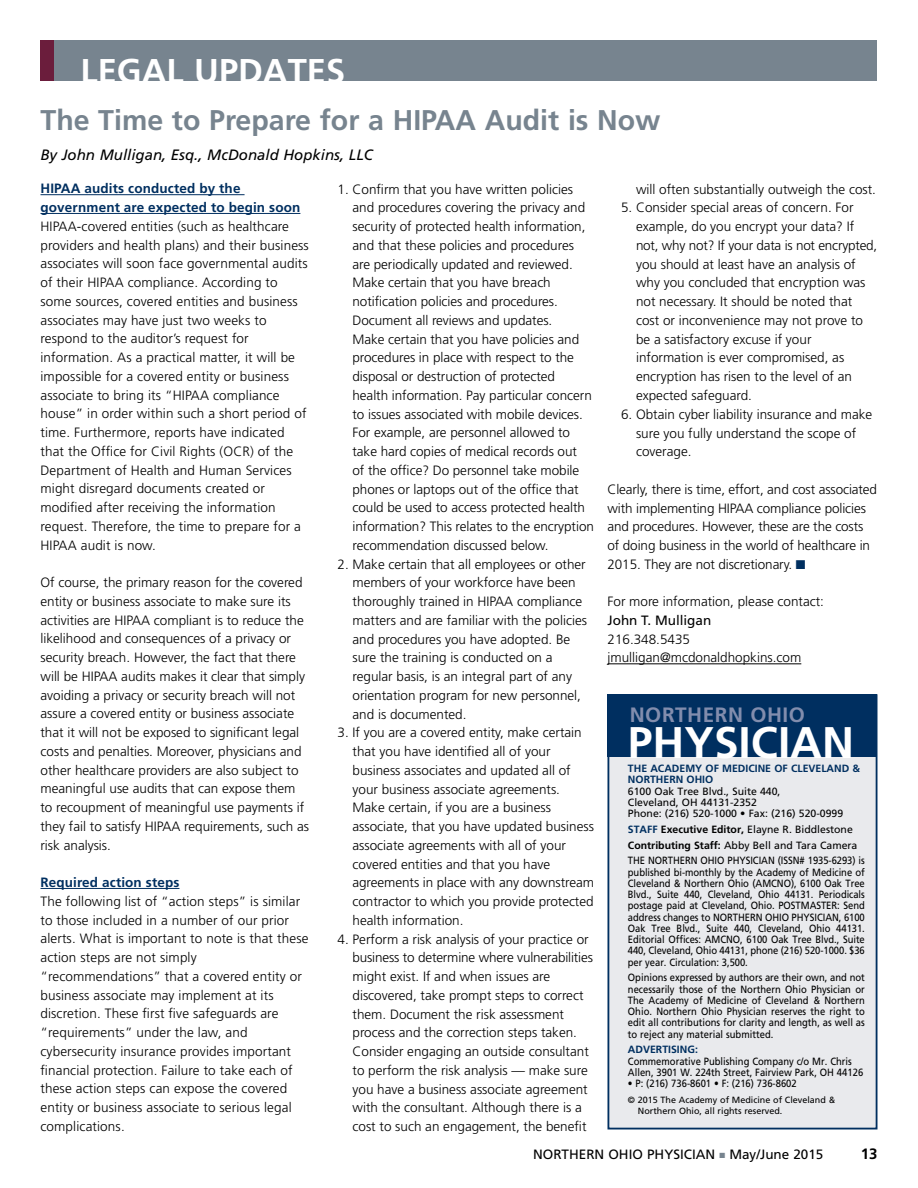
<style>
.page{position:relative;width:918px;height:1188px;background:#fff}
.page>*{position:absolute;margin:0;border:0;box-sizing:border-box;transform-origin:0 0}
.t1{font:700 44.25px "Frutiger";color:#fff}
.t2{font:700 34.35px "Frutiger";color:#fff}
.t3{font:700 28.5px "Frutiger";color:#77848f}
.t4{font:700 20.7px "Frutiger";letter-spacing:.025em;color:#828dad}
.t5{font:italic 15px "Frutiger";color:#000}
.t6{font:700 15px "Frutiger";color:#000}
.t7{font:300 13.5px/18.8px "Frutiger";color:#000}
.t8{font:700 13.5px/18.8px "Frutiger";letter-spacing:.01em;color:#002f60}
.t9{font:13.5px "Frutiger";color:#000}
.t10{font:10.5px/11.2px "Frutiger";color:#000;text-align:justify;scale:.9 1}
.t11{font:10.5px/11.2px "Frutiger";color:#000}
.t12{font:700 10.5px "Frutiger";color:#002f60}
.t13{font:9px/11.2px "Frutiger";color:#000}
.s1{color:#002f60}
.s2{font-weight:700;color:#002f60}
.s3{font-weight:700}
.s4{color:#77848f}
</style>
<div class="page">
<div style="left:40px;top:40px;width:837px;height:41px;background:#77848f"></div>
<div style="left:40px;top:40px;width:14px;height:41px;background:#6b1d3c"></div>
<hr style="left:40px;top:194px;width:205px;height:1px;background:#002f60">
<hr style="left:40px;top:213px;width:260px;height:1px;background:#002f60">
<hr style="left:40px;top:888px;width:139px;height:1px;background:#002f60">
<hr style="left:608px;top:663px;width:193px;height:1px;background:#000">
<div style="left:607px;top:694px;width:270px;height:435px;background:#e9eaed;border:2px solid #002f60"></div>
<div style="left:608px;top:694px;width:270px;height:63px;background:#002f60"></div>
<h2 class="t2" style="left:81px;top:51px;width:136px">Legal updates</h2>
<h3 class="t3" style="left:40px;top:104px;width:622px">The Time to Prepare for a HIPAA Audit is Now</h3>
<p class="t5" style="left:40px;top:146px;width:334px">By John Mulligan, Esq., McDonald Hopkins, LLC</p>
<p class="t8" style="left:40px;top:179px;width:261px">HIPAA audits conducted by the government are expected to begin soon</p>
<p class="t7" style="left:40px;top:217px;width:270px">HIPAA-covered entities (such as healthcare providers and health plans) and their business associates will soon face governmental audits of their HIPAA compliance. According to some sources, covered entities and business associates may have just two weeks to respond to the auditor’s request for information. As a practical matter, it will be impossible for a covered entity or business associate to bring its “HIPAA compliance house” in order within such a short period of time. Furthermore, reports have indicated that the Office for Civil Rights (OCR) of the Department of Health and Human Services might disregard documents created or modified after receiving the information request. Therefore, the time to prepare for a HIPAA audit is now.</p>
<p class="t7" style="left:40px;top:573px;width:270px">Of course, the primary reason for the covered entity or business associate to make sure its activities are HIPAA compliant is to reduce the likelihood and consequences of a privacy or security breach. However, the fact that there will be HIPAA audits makes it clear that simply avoiding a privacy or security breach will not assure a covered entity or business associate that it will not be exposed to significant legal costs and penalties. Moreover, physicians and other healthcare providers are also subject to meaningful use audits that can expose them to recoupment of meaningful use payments if they fail to satisfy HIPAA requirements, such as risk analysis.</p>
<p class="t8" style="left:40px;top:873px;width:140px">Required action steps</p>
<p class="t7" style="left:40px;top:892px;width:269px">The following list of “action steps” is similar to those included in a number of our prior alerts. What is important to note is that these action steps are not simply “recommendations” that a covered entity or business associate may implement at its discretion. These first five safeguards are “requirements” under the law, and cybersecurity insurance provides important financial protection. Failure to take each of these action steps can expose the covered entity or business associate to serious legal complications.</p>
<p class="t7" style="left:353px;top:179px;width:243px;text-indent:-15px">1. Confirm that you have written policies and procedures covering the privacy and security of protected health information, and that these policies and procedures are periodically updated and reviewed.<br>Make certain that you have breach notification policies and procedures.<br>Document all reviews and updates.<br>Make certain that you have policies and procedures in place with respect to the disposal or destruction of protected health information. Pay particular concern to issues associated with mobile devices.<br>For example, are personnel allowed to take hard copies of medical records out<br>of the office? Do personnel take mobile phones or laptops out of the office that could be used to access protected health information? This relates to the encryption recommendation discussed below.</p>
<p class="t7" style="left:353px;top:554px;width:236px;text-indent:-15px">2. Make certain that all employees or other members of your workforce have been thoroughly trained in HIPAA compliance matters and are familiar with the policies and procedures you have adopted. Be sure the training is conducted on a regular basis, is an integral part of any orientation program for new personnel, and is documented.</p>
<p class="t7" style="left:353px;top:723px;width:243px;text-indent:-15px">3. If you are a covered entity, make certain that you have identified all of your business associates and updated all of your business associate agreements.<br>Make certain, if you are a business associate, that you have updated business associate agreements with all of your covered entities and that you have agreements in place with any downstream contractor to which you provide protected health information.</p>
<p class="t7" style="left:353px;top:930px;width:242px;text-indent:-15px">4. Perform a risk analysis of your practice or business to determine where vulnerabilities might exist. If and when issues are discovered, take prompt steps to correct them. Document the risk assessment process and the correction steps taken.<br>Consider engaging an outside consultant to perform the risk analysis — make sure you have a business associate agreement with the consultant. Although there is a cost to such an engagement, the benefit</p>
<p class="t7" style="left:636px;top:180px;width:242px">will often substantially outweigh the cost.</p>
<p class="t7" style="left:636px;top:198px;width:243px;text-indent:-15px">5. Consider special areas of concern. For example, do you encrypt your data? If not, why not? If your data is not encrypted, you should at least have an analysis of why you concluded that encryption was not necessary. It should be noted that cost or inconvenience may not prove to be a satisfactory excuse if your information is ever compromised, as encryption has risen to the level of an expected safeguard.</p>
<p class="t7" style="left:636px;top:405px;width:238px;text-indent:-15px">6. Obtain cyber liability insurance and make sure you fully understand the scope of coverage.</p>
<p class="t7" style="left:608px;top:480px;width:271px">Clearly, there is time, effort, and cost associated with implementing HIPAA compliance policies and procedures. However, these are the costs of doing business in the world of healthcare in 2015. They are not discretionary. <span class="s1">■</span></p>
<p class="t7" style="left:608px;top:592px;width:218px">For more information, please contact:</p>
<p class="t9" style="left:608px;top:612px;width:105px">John T. Mulligan</p>
<p class="t7" style="left:608px;top:630px;width:195px">216.348.5435 jmulligan@mcdonaldhopkins.com</p>
<h3 class="t4" style="left:630px;top:702px;width:177px">NORTHERN OHIO</h3>
<h1 class="t1" style="left:628px;top:716px;width:228px">PHYSICIAN</h1>
<p class="t12" style="left:628px;top:762px;width:39px">The Academy</p>
<p class="t12" style="left:706px;top:762px;width:33px">of Medicine</p>
<p class="t12" style="left:774px;top:762px;width:31px">of Cleveland</p>
<p class="t12" style="left:853px;top:762px;width:9px">&amp;</p>
<p class="t12" style="left:628px;top:774px;width:87px">NORTHERN OHIO</p>
<p class="t11" style="left:628px;top:785px;width:217px">6100 Oak Tree Blvd., Suite 440,<br>Cleveland, OH 44131-2352<br>Phone: (216) 520-1000 • Fax: (216) 520-0999</p>
<p class="t11" style="left:628px;top:821px;width:238px;line-height:15.8px"><span class="s2">STAFF</span> <span class="s3">Executive Editor,</span> Elayne R. Biddlestone<br><span class="s3">Contributing Staff:</span> Abby Bell and Tara Camera<br>THE NORTHERN OHIO PHYSICIAN (ISSN# 1935-6293) is</p>
<p class="t10" style="left:628px;top:866px;width:265px">published bi-monthly by the Academy of Medicine of Cleveland &amp; Northern Ohio (AMCNO), 6100 Oak Tree Blvd., Suite 440, Cleveland, Ohio 44131. Periodicals postage paid at Cleveland, Ohio. POSTMASTER: Send address changes to NORTHERN OHIO PHYSICIAN, 6100<br>Oak Tree Blvd., Suite 440, Cleveland, Ohio 44131.<br>Editorial Offices: AMCNO, 6100 Oak Tree Blvd., Suite 440, Cleveland, Ohio 44131, phone (216) 520-1000. $36 per year. Circulation: 3,500.</p>
<p class="t10" style="left:628px;top:972px;width:265px">Opinions expressed by authors are their own, and not necessarily those of the Northern Ohio Physician or The Academy of Medicine of Cleveland &amp; Northern Ohio. Northern Ohio Physician reserves the right to edit all contributions for clarity and length, as well as to reject any material submitted.</p>
<p class="t12" style="left:628px;top:1044px;width:72px">ADVERTISING:</p>
<p class="t10" style="left:628px;top:1055px;width:263px">Commemorative Publishing Company c/o Mr. Chris<br>Allen, 3901 W. 224th Street, Fairview Park, OH 44126</p>
<p class="t10" style="left:628px;top:1078px;width:189px">• P: (216) 736-8601 • F: (216) 736-8602</p>
<p class="t13" style="left:638px;top:1094px;width:199px;text-indent:-10px">© 2015 The Academy of Medicine of Cleveland &amp;<br>Northern Ohio, all rights reserved.</p>
<p class="t9" style="left:533px;top:1147px;width:148px">NORTHERN OHIO Physician</p>
<p class="t9" style="left:720px;top:1147px;width:106px"><span class="s4">■</span> May/June 2015</p>
<p class="t6" style="left:861px;top:1145px;width:18px">13</p>
</div>
